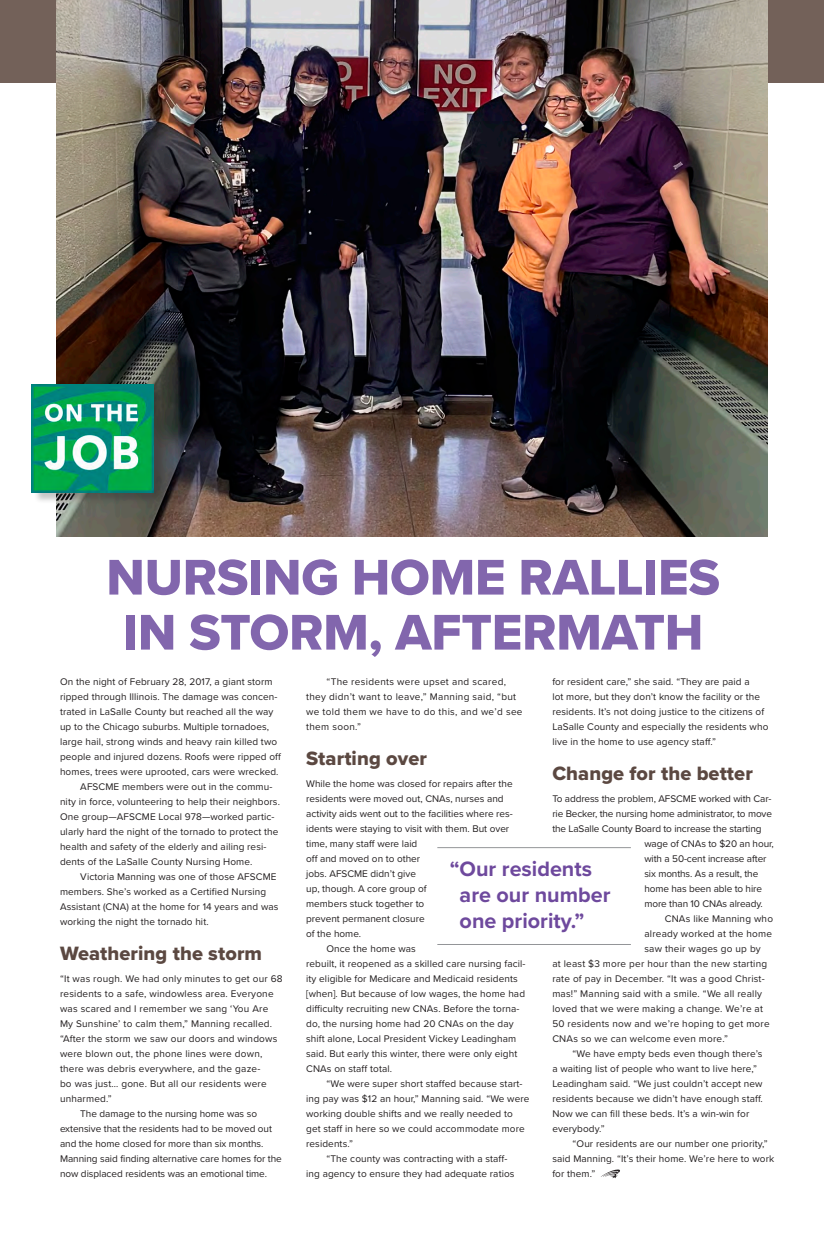
<style>
.page{position:relative;width:824px;height:1233px;background:#fff}
.page>*{position:absolute;margin:0;border:0;box-sizing:border-box;transform-origin:0 0}
.Story_head{font:52px/55px "Proxima Nova Extrabld";letter-spacing:-.005em;color:#8266ad;text-align:center}
.bc_display_quote{font:700 21.6px/26px "Proxima Nova";color:#6e499d}
.Back_pg_temp_-_perso{font:20px "Proxima Nova Extrabld";letter-spacing:.005em;color:#5b4841}
.Back_pg_-_text_inden{font:10px/15px "Proxima Nova";letter-spacing:.01em;color:#231f20}
.Back_pg_-_text_no_in{font:10px/15px "Proxima Nova";letter-spacing:.01em;color:#231f20}
.Back_pg_-_text_no_in-2{font:10px "Proxima Nova";letter-spacing:-.01em;color:#231f20}
.Back_pg_-_text_inden-2{font:10px/15px "Proxima Nova";letter-spacing:.03em;color:#231f20}
</style>
<div class="page">
<div style="left:0;top:0;width:824px;height:82px;background:#736159"></div>
<img style="left:57px;top:0;width:710px;height:536px">
<svg style="left:601px;top:1170px;width:19px;height:8px"></svg>
<hr style="left:437px;top:847px;width:194px;height:1px;background:#939598">
<hr style="left:437px;top:944px;width:194px;height:1px;background:#939598">
<div style="left:33px;top:386px;width:133px;height:118px;background:#231f20;opacity:.25"></div>
<img style="left:32px;top:385px;width:121px;height:107px">
<p class="Story_head" style="left:106px;top:549px;width:615px">NURSING HOME RALLIES<br>IN STORM, AFTERMATH</p>
<p class="Back_pg_-_text_no_in" style="left:60px;top:674px;width:222px">On the night of February 28, 2017, a giant storm ripped through Illinois. The damage was concen&shy;trated in LaSalle County but reached all the way up to the Chicago suburbs. Multiple tornadoes, large hail, strong winds and heavy rain killed two people and injured dozens. Roofs were ripped off homes, trees were uprooted, cars were wrecked.</p>
<p class="Back_pg_-_text_inden" style="left:60px;top:779px;width:221px;text-indent:20px">AFSCME members were out in the commu&shy;nity in force, volunteering to help their neighbors.<br>One group—AFSCME Local 978—worked partic&shy;ularly hard the night of the tornado to protect the health and safety of the elderly and ailing resi&shy;dents of the LaSalle County Nursing Home.</p>
<p class="Back_pg_-_text_inden" style="left:60px;top:869px;width:220px;text-indent:20px">Victoria Manning was one of those AFSCME members. She’s worked as a Certified Nursing Assistant (CNA) at the home for 14 years and was working the night the tornado hit.</p>
<p class="Back_pg_temp_-_perso" style="left:60px;top:938px;width:204px">Weathering the storm</p>
<p class="Back_pg_-_text_no_in" style="left:60px;top:971px;width:224px">“It was rough. We had only minutes to get our 68 residents to a safe, windowless area. Everyone was scared and I remember we sang ‘You Are My Sunshine’ to calm them,” Manning recalled. “After the storm we saw our doors and windows were blown out, the phone lines were down, there was debris everywhere, and the gaze-<br>bo was just… gone. But all our residents were unharmed.”</p>
<p class="Back_pg_-_text_inden" style="left:60px;top:1106px;width:223px;text-indent:20px">The damage to the nursing home was so extensive that the residents had to be moved out and the home closed for more than six months.<br>Manning said finding alternative care homes for the now displaced residents was an emotional time.</p>
<p class="Back_pg_-_text_inden-2" style="left:306px;top:674px;width:218px;text-indent:20px">“The residents were upset and scared, they didn’t want to leave,” Manning said, “but we told them we have to do this, and we’d see them soon.”</p>
<p class="Back_pg_temp_-_perso" style="left:306px;top:743px;width:122px">Starting over</p>
<p class="Back_pg_-_text_no_in" style="left:306px;top:776px;width:208px">While the home was closed for repairs after the residents were moved out, CNAs, nurses and activity aids went out to the facilities where res&shy;idents were staying to visit with them. But over time, many staff were laid<br>off and moved on to other<br>jobs. AFSCME didn’t give<br>up, though. A core group of<br>members stuck together to<br>prevent permanent closure<br>of the home.</p>
<p class="Back_pg_-_text_inden" style="left:306px;top:941px;width:221px;text-indent:20px">Once the home was<br>rebuilt, it reopened as a skilled care nursing facil&shy;ity eligible for Medicare and Medicaid residents [when]. But because of low wages, the home had difficulty recruiting new CNAs. Before the torna&shy;do, the nursing home had 20 CNAs on the day shift alone, Local President Vickey Leadingham said. But early this winter, there were only eight CNAs on staff total.</p>
<p class="Back_pg_-_text_inden" style="left:306px;top:1076px;width:225px;text-indent:20px">“We were super short staffed because start&shy;ing pay was $12 an hour,” Manning said. “We were working double shifts and we really needed to get staff in here so we could accommodate more residents.”</p>
<p class="Back_pg_-_text_inden" style="left:306px;top:1151px;width:210px;text-indent:20px">“The county was contracting with a staff&shy;ing agency to ensure they had adequate ratios</p>
<p class="Back_pg_-_text_inden" style="left:552px;top:674px;width:217px">for resident care,” she said. “They are paid a<br>lot more, but they don’t know the facility or the residents. It’s not doing justice to the citizens of LaSalle County and especially the residents who live in the home to use agency staff.”</p>
<p class="Back_pg_temp_-_perso" style="left:552px;top:758px;width:202px">Change for the better</p>
<p class="Back_pg_-_text_no_in-2" style="left:552px;top:791px;width:221px">To address the problem, AFSCME worked with Car-</p>
<p class="Back_pg_-_text_no_in-2" style="left:552px;top:806px;width:221px">rie Becker, the nursing home administrator, to move</p>
<p class="Back_pg_-_text_no_in-2" style="left:552px;top:821px;width:211px">the LaSalle County Board to increase the starting</p>
<p class="Back_pg_-_text_no_in-2" style="left:644px;top:836px;width:131px">wage of CNAs to $20 an hour,</p>
<p class="Back_pg_-_text_no_in-2" style="left:644px;top:851px;width:124px">with a 50-cent increase after</p>
<p class="Back_pg_-_text_no_in-2" style="left:644px;top:866px;width:115px">six months. As a result, the</p>
<p class="Back_pg_-_text_no_in-2" style="left:644px;top:881px;width:119px">home has been able to hire</p>
<p class="Back_pg_-_text_no_in-2" style="left:644px;top:896px;width:120px">more than 10 CNAs already.</p>
<p class="Back_pg_-_text_inden" style="left:664px;top:911px;width:110px">CNAs like Manning who</p>
<p class="Back_pg_-_text_inden" style="left:644px;top:926px;width:129px">already worked at the home</p>
<p class="Back_pg_-_text_inden" style="left:644px;top:941px;width:118px">saw their wages go up by</p>
<p class="Back_pg_-_text_inden" style="left:552px;top:956px;width:216px">at least $3 more per hour than the new starting</p>
<p class="Back_pg_-_text_inden" style="left:552px;top:971px;width:214px">rate of pay in December. “It was a good Christ-</p>
<p class="Back_pg_-_text_inden" style="left:552px;top:986px;width:211px">mas!” Manning said with a smile. “We all really</p>
<p class="Back_pg_-_text_inden" style="left:552px;top:1001px;width:212px">loved that we were making a change. We’re at</p>
<p class="Back_pg_-_text_inden" style="left:552px;top:1016px;width:219px">50 residents now and we’re hoping to get more</p>
<p class="Back_pg_-_text_inden" style="left:552px;top:1031px;width:177px">CNAs so we can welcome even more.”</p>
<p class="Back_pg_-_text_inden" style="left:552px;top:1046px;width:212px;text-indent:20px">“We have empty beds even though there’s a waiting list of people who want to live here,” Leadingham said. “We just couldn’t accept new residents because we didn’t have enough staff.<br>Now we can fill these beds. It’s a win-win for everybody.”</p>
<p class="Back_pg_-_text_inden" style="left:552px;top:1136px;width:223px;text-indent:20px">“Our residents are our number one priority,” said Manning. “It’s their home. We’re here to work for them.”</p>
<p class="bc_display_quote" style="left:459px;top:855px;width:152px;text-indent:-10px">“Our residents are our number one priority.”</p>
</div>
